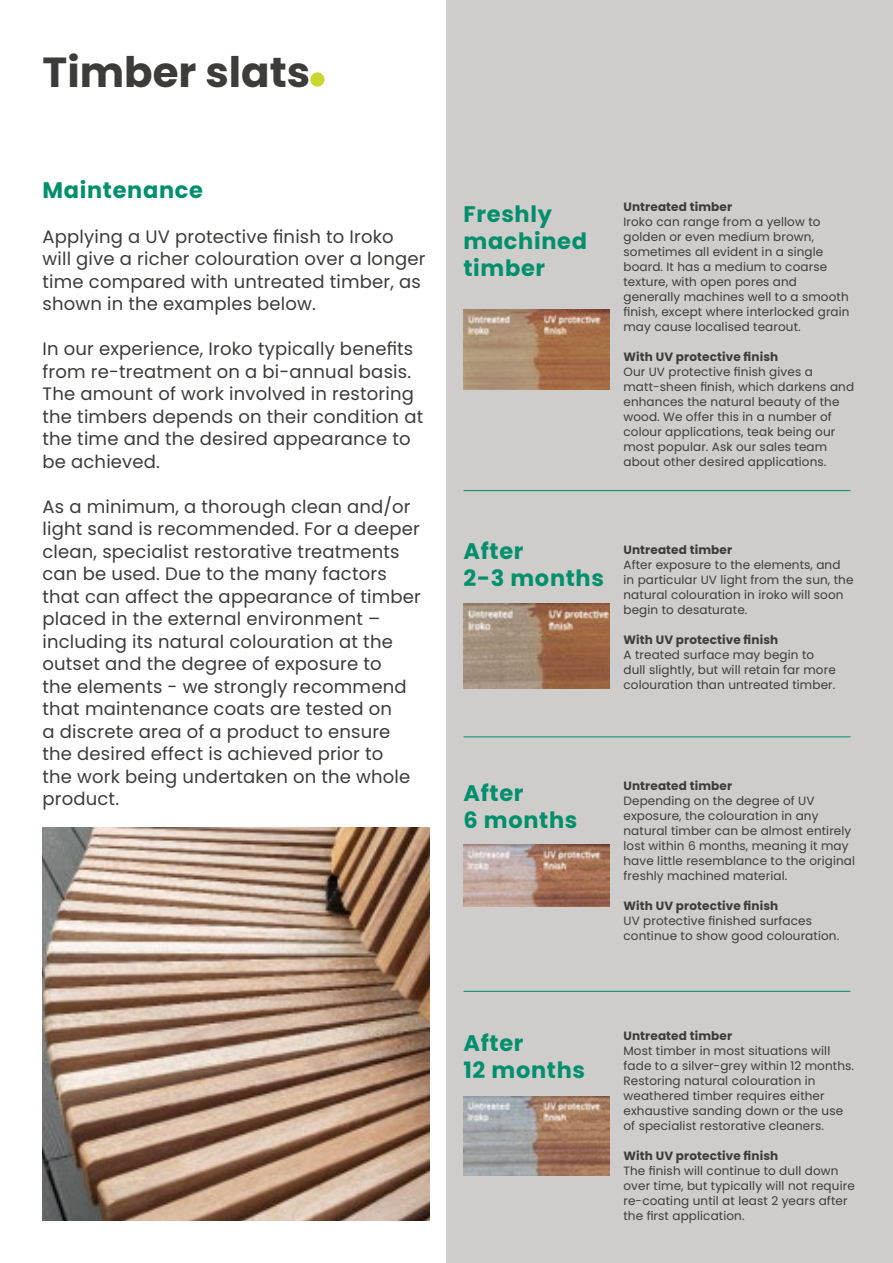
<style>
.page{position:relative;width:893px;height:1263px;background:#fff}
.page>*{position:absolute;margin:0;border:0;box-sizing:border-box;transform-origin:0 0}
.t1{font:700 42px "Poppins";color:#3d3c3b}
.t2{font:700 22.5px/27px "Poppins";letter-spacing:.03em;color:#028f6b}
.t3{font:18px/22.5px "Poppins";letter-spacing:.01em;color:#3d3c3b}
.t4{font:12px/15px "Poppins";letter-spacing:.01em;color:#3d3c3b}
.t5{font:700 12px "Poppins";letter-spacing:.01em;color:#3d3c3b}
</style>
<div class="page">
<div style="left:446px;top:0;width:447px;height:1263px;background:#cfcdcc"></div>
<div style="left:310px;top:72px;width:15px;height:15px;background:#cad632;border-radius:50%"></div>
<img style="left:463px;top:310px;width:147px;height:80px">
<img style="left:463px;top:604px;width:147px;height:85px">
<img style="left:464px;top:844px;width:145px;height:62px">
<img style="left:464px;top:1096px;width:145px;height:79px">
<hr style="left:463px;top:490px;width:387px;height:1px;background:#028f6b">
<hr style="left:463px;top:736px;width:387px;height:1px;background:#028f6b">
<hr style="left:463px;top:991px;width:387px;height:1px;background:#028f6b">
<img style="left:43px;top:828px;width:386px;height:392px">
<h1 class="t1" style="left:43px;top:48px;width:269px">Timber slats</h1>
<h2 class="t2" style="left:43px;top:177px;width:162px">Maintenance</h2>
<h3 class="t3" style="left:43px;top:225px;width:384px">Applying a UV protective finish to Iroko will give a richer colouration over a longer time compared with untreated timber, as shown in the examples below.</h3>
<h3 class="t3" style="left:43px;top:338px;width:382px">In our experience, Iroko typically benefits from re-treatment on a bi-annual basis.<br>The amount of work involved in restoring the timbers depends on their condition at the time and the desired appearance to be achieved.</h3>
<p class="t3" style="left:43px;top:495px;width:380px">As a minimum, a thorough clean and/or light sand is recommended. For a deeper clean, specialist restorative treatments can be used. Due to the many factors that can affect the appearance of timber placed in the external environment – including its natural colouration at the outset and the degree of exposure to<br>the elements - we strongly recommend that maintenance coats are tested on<br>a discrete area of a product to ensure the desired effect is achieved prior to<br>the work being undertaken on the whole product.</p>
<h2 class="t2" style="left:463px;top:201px;width:125px">Freshly machined timber</h2>
<p class="t5" style="left:623px;top:200px;width:110px">Untreated timber</p>
<p class="t4" style="left:623px;top:214px;width:228px">Iroko can range from a yellow to golden or even medium brown, sometimes all evident in a single board. It has a medium to coarse texture, with open pores and generally machines well to a smooth finish, except where interlocked grain may cause localised tearout.</p>
<p class="t5" style="left:623px;top:350px;width:156px">With UV protective finish</p>
<p class="t4" style="left:623px;top:364px;width:232px">Our UV protective finish gives a matt-sheen finish, which darkens and enhances the natural beauty of the wood. We offer this in a number of colour applications, teak being our most popular. Ask our sales team about other desired applications.</p>
<h2 class="t2" style="left:463px;top:537px;width:142px">After<br>2-3 months</h2>
<p class="t5" style="left:623px;top:543px;width:110px">Untreated timber</p>
<p class="t4" style="left:623px;top:557px;width:231px">After exposure to the elements, and in particular UV light from the sun, the natural colouration in iroko will soon begin to desaturate.</p>
<p class="t5" style="left:623px;top:633px;width:156px">With UV protective finish</p>
<p class="t4" style="left:623px;top:647px;width:214px">A treated surface may begin to dull slightly, but will retain far more colouration than untreated timber.</p>
<h2 class="t2" style="left:463px;top:779px;width:116px">After<br>6 months</h2>
<p class="t5" style="left:623px;top:779px;width:110px">Untreated timber</p>
<p class="t4" style="left:623px;top:793px;width:233px">Depending on the degree of UV exposure, the colouration in any natural timber can be almost entirely lost within 6 months, meaning it may have little resemblance to the original freshly machined material.</p>
<p class="t5" style="left:623px;top:899px;width:156px">With UV protective finish</p>
<p class="t4" style="left:623px;top:913px;width:217px">UV protective finished surfaces continue to show good colouration.</p>
<h2 class="t2" style="left:463px;top:1030px;width:123px">After<br>12 months</h2>
<p class="t5" style="left:623px;top:1029px;width:110px">Untreated timber</p>
<p class="t4" style="left:623px;top:1044px;width:232px">Most timber in most situations will fade to a silver-grey within 12 months.<br>Restoring natural colouration in weathered timber requires either exhaustive sanding down or the use of specialist restorative cleaners.</p>
<p class="t5" style="left:623px;top:1149px;width:156px">With UV protective finish</p>
<p class="t4" style="left:623px;top:1164px;width:233px">The finish will continue to dull down over time, but typically will not require re-coating until at least 2 years after the first application.</p>
</div>
